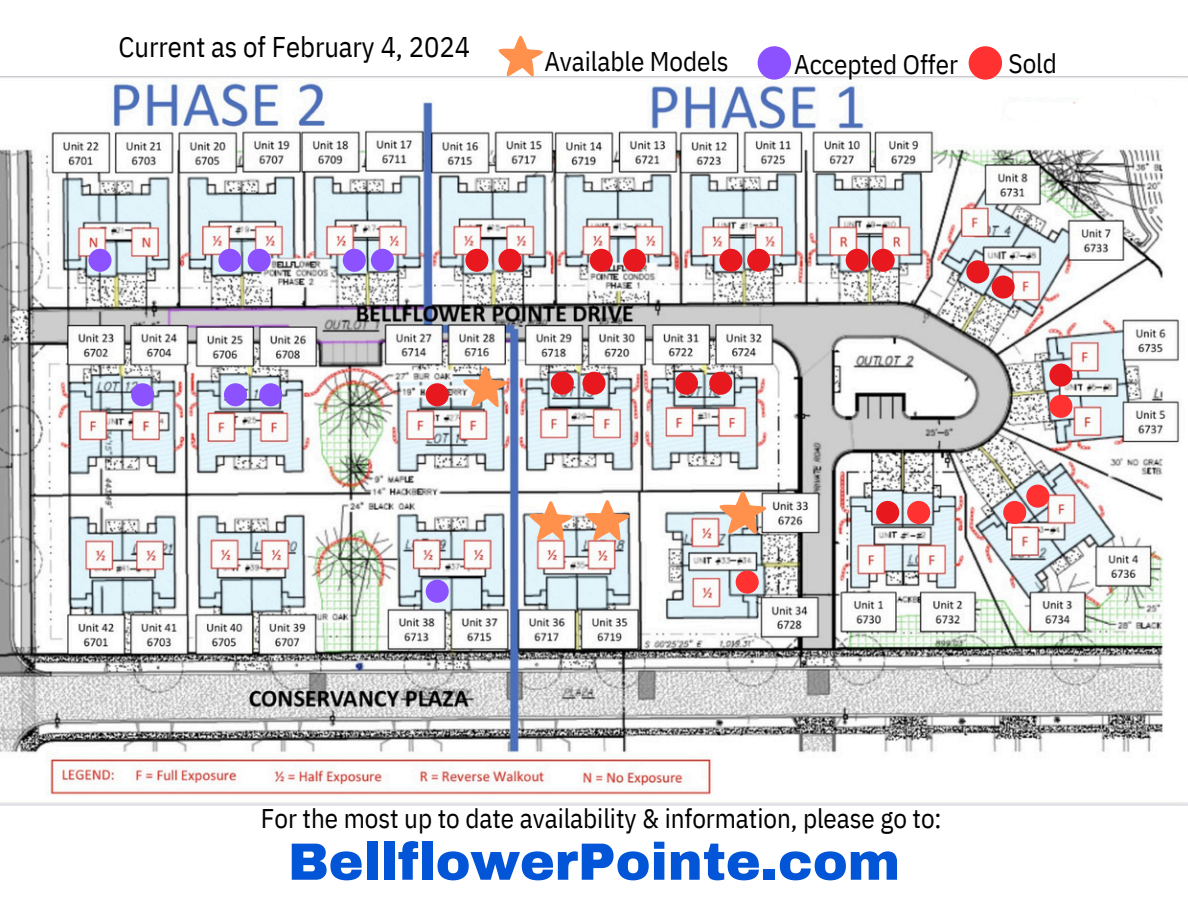
<style>
.page{position:relative;width:1188px;height:918px;background:#fff}
.page>*{position:absolute;margin:0;border:0;box-sizing:border-box;transform-origin:0 0}
.t1{font:900 52.5px "Archivo";letter-spacing:-.005em;color:#0255d6}
.t2{font:28.5px "IBM Plex Sans Cond";letter-spacing:-.005em;color:#000}
.t3{font:27px "IBM Plex Sans Cond";letter-spacing:-.005em;color:#000}
</style>
<div class="page">
<svg style="left:0;top:805px;width:1188px;height:1px"></svg>
<img style="left:0;top:76px;width:1188px;height:729px">
<div style="left:1003px;top:501px;width:23px;height:23px;background:#ff3131;border-radius:50%"></div>
<div style="left:1026px;top:485px;width:23px;height:23px;background:#ff3131;border-radius:50%"></div>
<div style="left:1049px;top:364px;width:23px;height:23px;background:#e7191f;border-radius:50%"></div>
<div style="left:992px;top:276px;width:23px;height:23px;background:#e7191f;border-radius:50%"></div>
<div style="left:551px;top:372px;width:23px;height:23px;background:#e7191f;border-radius:50%"></div>
<div style="left:966px;top:260px;width:23px;height:23px;background:#e7191f;border-radius:50%"></div>
<svg style="left:1006px;top:95px;width:155px;height:41px"></svg>
<div style="left:872px;top:249px;width:23px;height:23px;background:#e7191f;border-radius:50%"></div>
<div style="left:907px;top:501px;width:23px;height:23px;background:#ff3131;border-radius:50%"></div>
<div style="left:846px;top:249px;width:23px;height:23px;background:#e7191f;border-radius:50%"></div>
<div style="left:969px;top:46px;width:33px;height:34px;background:#ff3131;border-radius:50%"></div>
<div style="left:1049px;top:395px;width:23px;height:23px;background:#ff3131;border-radius:50%"></div>
<div style="left:747px;top:249px;width:23px;height:23px;background:#e7191f;border-radius:50%"></div>
<div style="left:675px;top:372px;width:23px;height:23px;background:#e7191f;border-radius:50%"></div>
<div style="left:876px;top:501px;width:23px;height:23px;background:#e7191f;border-radius:50%"></div>
<div style="left:719px;top:249px;width:23px;height:23px;background:#e7191f;border-radius:50%"></div>
<div style="left:623px;top:249px;width:23px;height:23px;background:#e7191f;border-radius:50%"></div>
<div style="left:582px;top:372px;width:24px;height:23px;background:#e7191f;border-radius:50%"></div>
<div style="left:590px;top:249px;width:23px;height:23px;background:#e7191f;border-radius:50%"></div>
<div style="left:709px;top:372px;width:23px;height:23px;background:#e7191f;border-radius:50%"></div>
<div style="left:736px;top:571px;width:23px;height:23px;background:#ff3131;border-radius:50%"></div>
<div style="left:224px;top:383px;width:23px;height:23px;background:#8c52ff;border-radius:50%"></div>
<div style="left:426px;top:383px;width:23px;height:23px;background:#e7191f;border-radius:50%"></div>
<div style="left:758px;top:46px;width:33px;height:34px;background:#8c52ff;border-radius:50%"></div>
<div style="left:343px;top:249px;width:23px;height:23px;background:#8c52ff;border-radius:50%"></div>
<div style="left:371px;top:249px;width:23px;height:23px;background:#8c52ff;border-radius:50%"></div>
<div style="left:465px;top:249px;width:23px;height:23px;background:#e7191f;border-radius:50%"></div>
<div style="left:218px;top:249px;width:24px;height:23px;background:#8c52ff;border-radius:50%"></div>
<div style="left:498px;top:249px;width:24px;height:23px;background:#e7191f;border-radius:50%"></div>
<div style="left:248px;top:249px;width:23px;height:23px;background:#8c52ff;border-radius:50%"></div>
<div style="left:259px;top:383px;width:23px;height:23px;background:#8c52ff;border-radius:50%"></div>
<div style="left:88px;top:249px;width:24px;height:23px;background:#8c52ff;border-radius:50%"></div>
<div style="left:131px;top:383px;width:23px;height:23px;background:#8c52ff;border-radius:50%"></div>
<svg style="left:463px;top:366px;width:45px;height:41px"></svg>
<svg style="left:719px;top:491px;width:47px;height:43px"></svg>
<svg style="left:585px;top:500px;width:44px;height:40px"></svg>
<svg style="left:529px;top:501px;width:43px;height:39px"></svg>
<svg style="left:498px;top:36px;width:44px;height:40px"></svg>
<div style="left:426px;top:580px;width:23px;height:23px;background:#8c52ff;border-radius:50%"></div>
<p class="t2" style="left:119px;top:28px;width:353px">Current as of February 4, 2024</p>
<p class="t3" style="left:544px;top:43px;width:186px">Available Models</p>
<p class="t3" style="left:794px;top:47px;width:165px">Accepted Offer</p>
<p class="t3" style="left:1009px;top:45px;width:50px">Sold</p>
<p class="t3" style="left:261px;top:800px;width:682px">For the most up to date availability &amp; information, please go to:</p>
<p class="t1" style="left:288px;top:834px;width:614px">BellflowerPointe.com</p>
</div>
